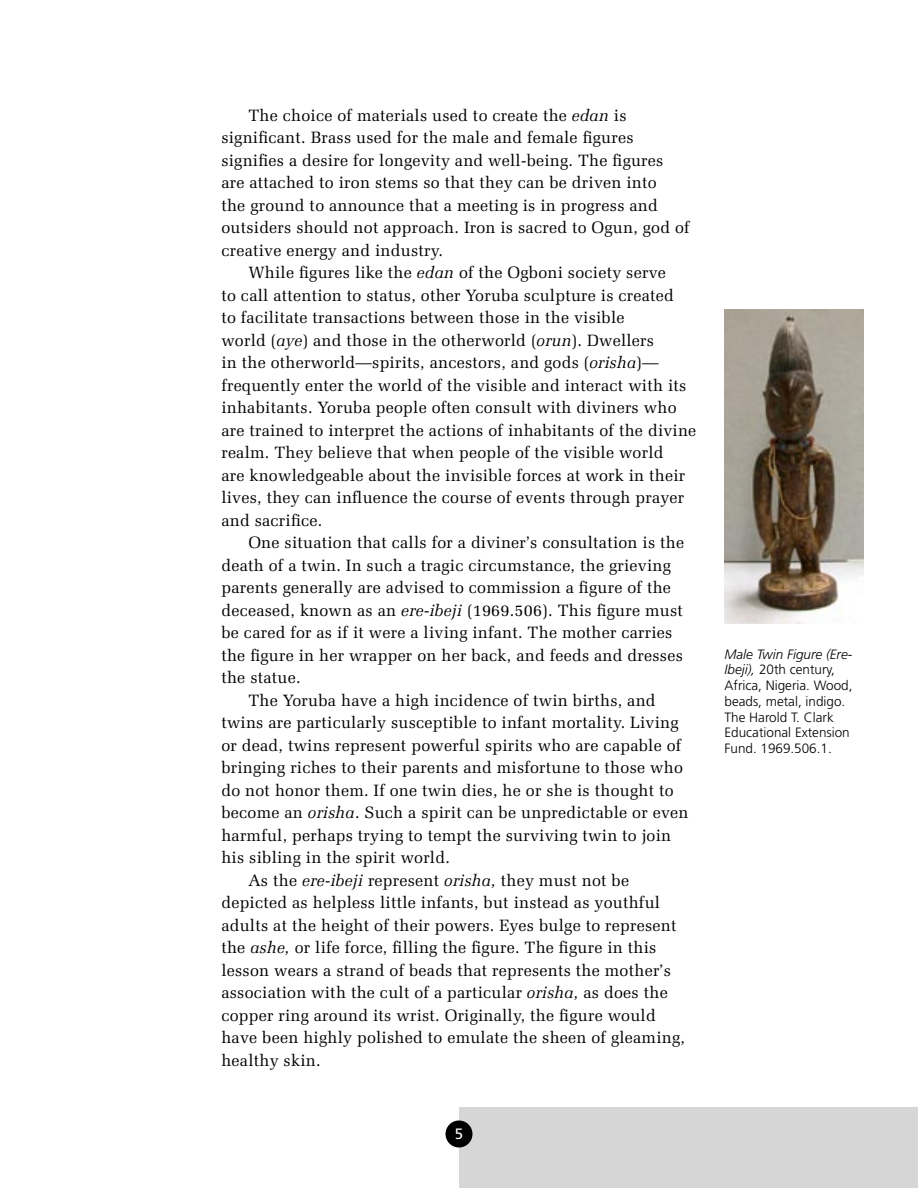
<style>
.page{position:relative;width:918px;height:1188px;background:#fff}
.page>*{position:absolute;margin:0;border:0;box-sizing:border-box;transform-origin:0 0}
.easy_read_text_11_15{font:16.5px/22.5px "Zapf Elliptical 711 BT";letter-spacing:.015em;color:#000}
.t1{font:15px "Frutiger";color:#fff}
.t2{font:300 13.5px/15.8px "Frutiger";color:#000}
.s1{font-style:italic}
</style>
<div class="page">
<div style="left:459px;top:1107px;width:459px;height:81px;background:#d6d6d6"></div>
<div style="left:446px;top:1120px;width:26px;height:28px;background:#000;border-radius:50%"></div>
<img style="left:724px;top:310px;width:140px;height:314px">
<p class="easy_read_text_11_15" style="left:221px;top:104px;width:470px;text-indent:27px">The choice of materials used to create the <span class="s1">edan</span> is significant. Brass used for the male and female figures signifies a desire for longevity and well-being. The figures are attached to iron stems so that they can be driven into<br>the ground to announce that a meeting is in progress and outsiders should not approach. Iron is sacred to Ogun, god of creative energy and industry.</p>
<p class="easy_read_text_11_15" style="left:221px;top:261px;width:476px;text-indent:27px">While figures like the <span class="s1">edan</span> of the Ogboni society serve<br>to call attention to status, other Yoruba sculpture is created<br>to facilitate transactions between those in the visible<br>world (<span class="s1">aye</span>) and those in the otherworld (<span class="s1">orun</span>). Dwellers<br>in the otherworld—spirits, ancestors, and gods (<span class="s1">orisha</span>)— frequently enter the world of the visible and interact with its inhabitants. Yoruba people often consult with diviners who are trained to interpret the actions of inhabitants of the divine realm. They believe that when people of the visible world<br>are knowledgeable about the invisible forces at work in their lives, they can influence the course of events through prayer and sacrifice.</p>
<p class="easy_read_text_11_15" style="left:221px;top:531px;width:464px;text-indent:27px">One situation that calls for a diviner’s consultation is the death of a twin. In such a tragic circumstance, the grieving parents generally are advised to commission a figure of the deceased, known as an <span class="s1">ere-ibeji</span> (1969.506). This figure must be cared for as if it were a living infant. The mother carries the figure in her wrapper on her back, and feeds and dresses the statue.</p>
<p class="easy_read_text_11_15" style="left:221px;top:689px;width:469px;text-indent:27px">The Yoruba have a high incidence of twin births, and twins are particularly susceptible to infant mortality. Living or dead, twins represent powerful spirits who are capable of bringing riches to their parents and misfortune to those who do not honor them. If one twin dies, he or she is thought to become an <span class="s1">orisha</span>. Such a spirit can be unpredictable or even harmful, perhaps trying to tempt the surviving twin to join his sibling in the spirit world.</p>
<p class="easy_read_text_11_15" style="left:221px;top:869px;width:465px;text-indent:27px">As the <span class="s1">ere-ibeji</span> represent <span class="s1">orisha,</span> they must not be depicted as helpless little infants, but instead as youthful adults at the height of their powers. Eyes bulge to represent the <span class="s1">ashe,</span> or life force, filling the figure. The figure in this lesson wears a strand of beads that represents the mother’s association with the cult of a particular <span class="s1">orisha,</span> as does the copper ring around its wrist. Originally, the figure would have been highly polished to emulate the sheen of gleaming, healthy skin.</p>
<p class="t1" style="left:455px;top:1125px;width:10px">5</p>
<p class="t2" style="left:724px;top:646px;width:130px"><span class="s1">Male Twin Figure (Ere-<br>Ibeji),</span> 20th century,<br>Africa, Nigeria. Wood, beads, metal, indigo.<br>The Harold T. Clark<br>Educational Extension<br>Fund. 1969.506.1.</p>
</div>
